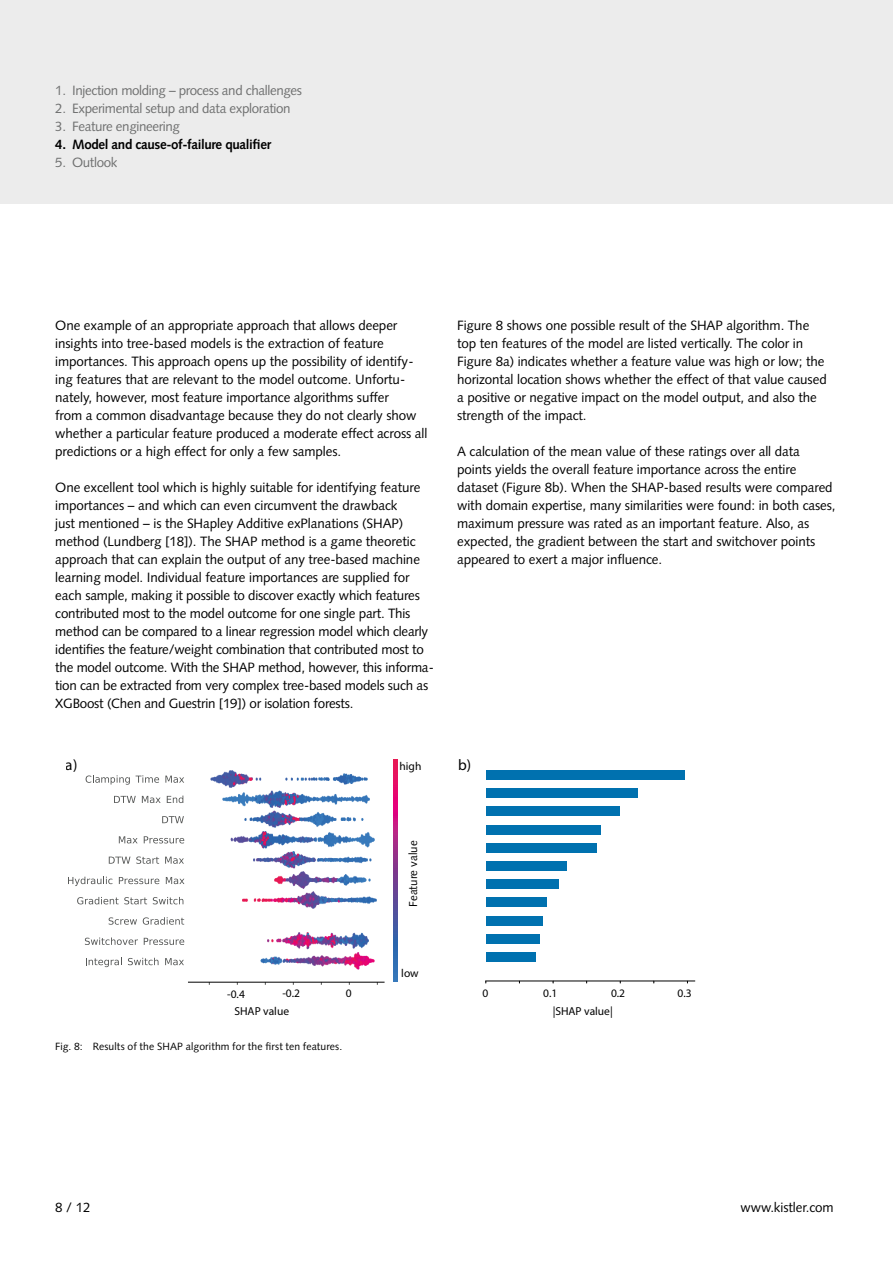
<style>
.page{position:relative;width:893px;height:1263px;background:#fff}
.page>*{position:absolute;margin:0;border:0;box-sizing:border-box;transform-origin:0 0}
.t1{font:15.3px "Myriad Pro";color:#000}
.t2{font:13.5px/18px "Syntax LT Std";letter-spacing:-.005em;color:#000}
.t3{font:13.5px "Syntax LT Std";letter-spacing:-.025em;color:#6f7070}
.t4{font:700 13.5px "Syntax LT Std";letter-spacing:-.025em;color:#000}
.t5{font:11.55px "Myriad Pro";color:#000}
.t6{font:11.55px "Syntax LT Std";color:#000}
.t7{font:10.5px "Syntax LT Std";letter-spacing:.01em;color:#000}
</style>
<div class="page">
<div style="left:0;top:0;width:893px;height:204px;background:#ececec"></div>
<svg style="left:86px;top:958px;width:36px;height:9px"></svg>
<svg style="left:128px;top:958px;width:31px;height:7px"></svg>
<svg style="left:165px;top:958px;width:19px;height:7px"></svg>
<svg style="left:85px;top:937px;width:53px;height:8px"></svg>
<svg style="left:144px;top:938px;width:40px;height:7px"></svg>
<svg style="left:109px;top:917px;width:28px;height:8px"></svg>
<svg style="left:143px;top:917px;width:41px;height:8px"></svg>
<svg style="left:77px;top:897px;width:70px;height:7px"></svg>
<svg style="left:153px;top:897px;width:30px;height:7px"></svg>
<svg style="left:68px;top:877px;width:44px;height:9px"></svg>
<svg style="left:119px;top:877px;width:40px;height:7px"></svg>
<svg style="left:166px;top:877px;width:18px;height:7px"></svg>
<svg style="left:109px;top:857px;width:21px;height:7px"></svg>
<svg style="left:136px;top:856px;width:23px;height:8px"></svg>
<svg style="left:165px;top:857px;width:19px;height:7px"></svg>
<svg style="left:119px;top:836px;width:19px;height:7px"></svg>
<svg style="left:144px;top:836px;width:40px;height:7px"></svg>
<svg style="left:162px;top:816px;width:22px;height:7px"></svg>
<svg style="left:114px;top:796px;width:22px;height:7px"></svg>
<svg style="left:142px;top:796px;width:19px;height:7px"></svg>
<svg style="left:167px;top:795px;width:16px;height:8px"></svg>
<svg style="left:136px;top:775px;width:23px;height:8px"></svg>
<svg style="left:165px;top:776px;width:19px;height:7px"></svg>
<hr style="left:188px;top:982px;width:196px;height:1px;background:#000">
<img style="left:261px;top:953px;width:113px;height:17px">
<img style="left:267px;top:933px;width:101px;height:17px">
<img style="left:243px;top:892px;width:133px;height:17px">
<img style="left:275px;top:871px;width:95px;height:18px">
<img style="left:253px;top:851px;width:118px;height:17px">
<img style="left:230px;top:831px;width:144px;height:17px">
<img style="left:245px;top:810px;width:119px;height:17px">
<img style="left:222px;top:790px;width:148px;height:17px">
<img style="left:210px;top:770px;width:157px;height:17px">
<img style="left:394px;top:759px;width:3px;height:223px">
<div style="left:486px;top:952px;width:49px;height:9px;background:#0071af"></div>
<div style="left:486px;top:934px;width:53px;height:9px;background:#0071af"></div>
<div style="left:486px;top:916px;width:56px;height:9px;background:#0071af"></div>
<div style="left:486px;top:898px;width:60px;height:9px;background:#0071af"></div>
<div style="left:486px;top:880px;width:73px;height:9px;background:#0071af"></div>
<div style="left:486px;top:861px;width:80px;height:9px;background:#0071af"></div>
<div style="left:486px;top:843px;width:111px;height:9px;background:#0071af"></div>
<div style="left:486px;top:825px;width:114px;height:9px;background:#0071af"></div>
<div style="left:486px;top:807px;width:133px;height:9px;background:#0071af"></div>
<div style="left:486px;top:789px;width:152px;height:9px;background:#0071af"></div>
<div style="left:486px;top:770px;width:199px;height:9px;background:#0071af"></div>
<hr style="left:486px;top:981px;width:209px;height:1px;background:#000">
<svg style="left:86px;top:775px;width:44px;height:10px"></svg>
<p class="t3" style="left:55px;top:83px;width:248px">1. Injection molding – process and challenges</p>
<p class="t3" style="left:55px;top:101px;width:237px">2. Experimental setup and data exploration</p>
<p class="t3" style="left:55px;top:119px;width:126px">3. Feature engineering</p>
<p class="t4" style="left:55px;top:137px;width:217px">4. Model and cause-of-failure qualifier</p>
<p class="t3" style="left:55px;top:155px;width:64px">5. Outlook</p>
<p class="t2" style="left:55px;top:316px;width:374px">One example of an appropriate approach that allows deeper insights into tree-based models is the extraction of feature importances. This approach opens up the possibility of identify&shy;ing features that are relevant to the model outcome. Unfortu&shy;nately, however, most feature importance algorithms suffer<br>from a common disadvantage because they do not clearly show whether a particular feature produced a moderate effect across all predictions or a high effect for only a few samples.</p>
<p class="t2" style="left:55px;top:478px;width:380px">One excellent tool which is highly suitable for identifying feature importances – and which can even circumvent the drawback<br>just mentioned – is the SHapley Additive exPlanations (SHAP) method (Lundberg [18]). The SHAP method is a game theoretic approach that can explain the output of any tree-based machine learning model. Individual feature importances are supplied for each sample, making it possible to discover exactly which features contributed most to the model outcome for one single part. This method can be compared to a linear regression model which clearly identifies the feature/weight combination that contributed most to the model outcome. With the SHAP method, however, this informa&shy;tion can be extracted from very complex tree-based models such as XGBoost (Chen and Guestrin [19]) or isolation forests.</p>
<p class="t2" style="left:457px;top:316px;width:371px">Figure 8 shows one possible result of the SHAP algorithm. The top ten features of the model are listed vertically. The color in Figure 8a) indicates whether a feature value was high or low; the horizontal location shows whether the effect of that value caused a positive or negative impact on the model output, and also the strength of the impact.</p>
<p class="t2" style="left:457px;top:442px;width:380px">A calculation of the mean value of these ratings over all data points yields the overall feature importance across the entire dataset (Figure 8b). When the SHAP-based results were compared with domain expertise, many similarities were found: in both cases, maximum pressure was rated as an important feature. Also, as expected, the gradient between the start and switchover points appeared to exert a major influence.</p>
<p class="t1" style="left:66px;top:755px;width:13px">a)</p>
<p class="t1" style="left:458px;top:756px;width:15px">b)</p>
<p class="t5" style="left:399px;top:759px;width:23px">high</p>
<p class="t6" style="left:406px;top:907px;width:68px;rotate:-90deg">Feature value</p>
<p class="t5" style="left:227px;top:986px;width:19px">-0.4</p>
<p class="t5" style="left:282px;top:986px;width:19px">-0.2</p>
<p class="t5" style="left:346px;top:986px;width:7px">0</p>
<p class="t5" style="left:234px;top:1003px;width:56px">SHAP value</p>
<p class="t7" style="left:55px;top:1040px;width:288px">Fig. 8: Results of the SHAP algorithm for the first ten features.</p>
<p class="t5" style="left:401px;top:966px;width:19px">low</p>
<p class="t5" style="left:482px;top:986px;width:7px">0</p>
<p class="t5" style="left:543px;top:986px;width:16px">0.1</p>
<p class="t5" style="left:611px;top:986px;width:16px">0.2</p>
<p class="t5" style="left:677px;top:986px;width:16px">0.3</p>
<p class="t5" style="left:553px;top:1004px;width:62px">|SHAP value|</p>
<p class="t2" style="left:55px;top:1198px;width:37px">8 / 12</p>
<p class="t2" style="left:740px;top:1198px;width:95px">www.kistler.com</p>
</div>
